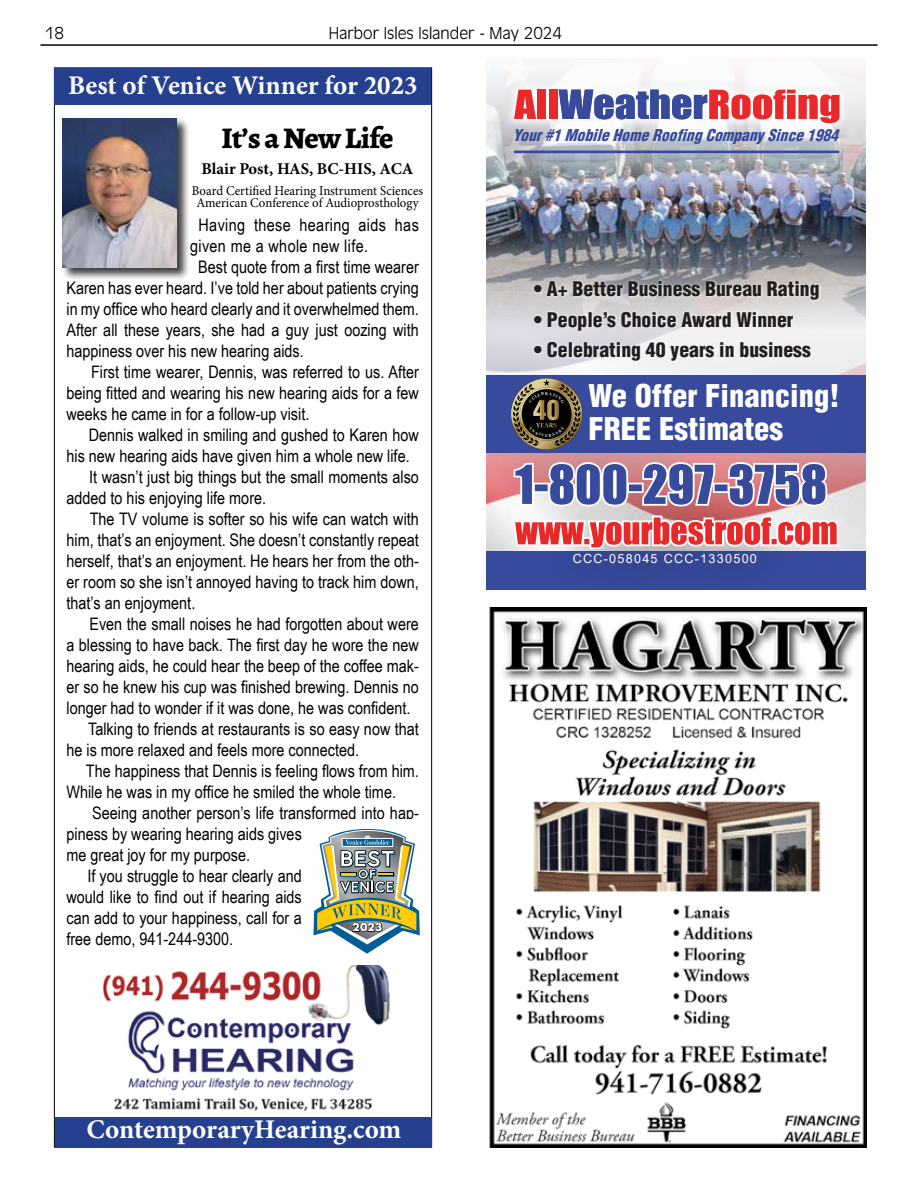
<style>
.page{position:relative;width:918px;height:1188px;background:#fff}
.page>*{position:absolute;margin:0;border:0;box-sizing:border-box;transform-origin:0 0}
.t1{font:900 condensed 30.6px/32.5px "Helvetica";color:#fff}
.t2{font:800 30px "Alegreya";letter-spacing:-.02em;color:#000}
.t3{font:700 27px "Minion Pro";color:#fff}
.t4{font:900 condensed 19.65px "Helvetica";color:#231f20}
.t5{font:300 18px "Antique Oli";color:#000}
.t6{font:17.25px "Arial Narrow";color:#000}
.t7{font:17.25px "Arial Narrow";letter-spacing:.02em;color:#000}
.t8{font:700 16.5px "Minion Pro";color:#000}
.t9{font:italic 900 condensed 15.9px "Helvetica";color:#374a9c}
.t10{font:13.5px/12px "Minion Pro";color:#000;text-align:center;scale:.95 1}
.t11{font:12.6px "Arial";letter-spacing:.1em;color:#fff}
.t12{font:700 10.5px "Futura Std";color:#fff}
</style>
<div class="page">
<hr style="left:40px;top:44px;width:838px;height:2px;background:#000">
<svg style="left:486px;top:333px;width:380px;height:218px"></svg>
<div style="left:486px;top:551px;width:380px;height:39px;background:#374a9c"></div>
<img style="left:486px;top:176px;width:380px;height:157px">
<div style="left:486px;top:375px;width:380px;height:78px;background:#374a9c"></div>
<img style="left:486px;top:68px;width:380px;height:108px">
<svg style="left:514px;top:90px;width:22px;height:29px"></svg>
<div style="left:537px;top:90px;width:9px;height:29px;background:#e9282a"></div>
<div style="left:549px;top:90px;width:8px;height:29px;background:#e9282a"></div>
<svg style="left:559px;top:90px;width:281px;height:33px"></svg>
<hr style="left:514px;top:151px;width:325px;height:2px;background:#374a9c">
<img style="left:530px;top:509px;width:272px;height:51px">
<img style="left:529px;top:275px;width:295px;height:92px">
<svg style="left:514px;top:462px;width:313px;height:44px"></svg>
<svg style="left:513px;top:516px;width:325px;height:33px"></svg>
<img style="left:102px;top:965px;width:288px;height:146px">
<div style="left:55px;top:68px;width:376px;height:37px;background:#25408f"></div>
<div style="left:56px;top:1117px;width:376px;height:31px;background:#25408f"></div>
<div style="left:61px;top:117px;width:129px;height:164px;background:#000;opacity:.75"></div>
<img style="left:62px;top:119px;width:115px;height:149px">
<svg style="left:313px;top:829px;width:107px;height:125px"></svg>
<img style="left:489px;top:608px;width:377px;height:539px">
<svg style="left:511px;top:378px;width:71px;height:72px"></svg>
<p class="t5" style="left:45px;top:24px;width:21px">18</p>
<p class="t5" style="left:329px;top:24px;width:235px">Harbor Isles Islander - May 2024</p>
<h3 class="t3" style="left:68px;top:66px;width:351px">Best of Venice Winner for 2023</h3>
<h2 class="t2" style="left:221px;top:116px;width:174px">It’s a New Life</h2>
<p class="t8" style="left:202px;top:157px;width:213px">Blair Post, HAS, BC-HIS, ACA</p>
<p class="t10" style="left:192px;top:185px;width:245px">Board Certified Hearing Instrument Sciences<br>American Conference of Audioprosthology</p>
<p class="t7" style="left:199px;top:212px;width:222px">Having these hearing aids has</p>
<p class="t7" style="left:190px;top:233px;width:180px">given me a whole new life.</p>
<p class="t6" style="left:198px;top:254px;width:222px">Best quote from a first time wearer</p>
<p class="t6" style="left:66px;top:275px;width:354px">Karen has ever heard. I’ve told her about patients crying</p>
<p class="t6" style="left:66px;top:296px;width:354px">in my office who heard clearly and it overwhelmed them.</p>
<p class="t6" style="left:66px;top:317px;width:354px">After all these years, she had a guy just oozing with</p>
<p class="t6" style="left:66px;top:338px;width:239px">happiness over his new hearing aids.</p>
<p class="t6" style="left:91px;top:359px;width:329px">First time wearer, Dennis, was referred to us. After</p>
<p class="t6" style="left:66px;top:380px;width:354px">being fitted and wearing his new hearing aids for a few</p>
<p class="t6" style="left:66px;top:401px;width:244px">weeks he came in for a follow-up visit.</p>
<p class="t6" style="left:89px;top:422px;width:332px">Dennis walked in smiling and gushed to Karen how</p>
<p class="t6" style="left:66px;top:443px;width:345px">his new hearing aids have given him a whole new life.</p>
<p class="t6" style="left:89px;top:464px;width:331px">It wasn’t just big things but the small moments also</p>
<p class="t6" style="left:66px;top:485px;width:201px">added to his enjoying life more.</p>
<p class="t6" style="left:90px;top:506px;width:331px">The TV volume is softer so his wife can watch with</p>
<p class="t6" style="left:66px;top:527px;width:354px">him, that’s an enjoyment. She doesn’t constantly repeat</p>
<p class="t6" style="left:66px;top:548px;width:354px">herself, that’s an enjoyment. He hears her from the oth-</p>
<p class="t6" style="left:66px;top:569px;width:354px">er room so she isn’t annoyed having to track him down,</p>
<p class="t6" style="left:66px;top:590px;width:130px">that’s an enjoyment.</p>
<p class="t6" style="left:89px;top:611px;width:331px">Even the small noises he had forgotten about were</p>
<p class="t6" style="left:66px;top:632px;width:354px">a blessing to have back. The first day he wore the new</p>
<p class="t6" style="left:66px;top:653px;width:354px">hearing aids, he could hear the beep of the coffee mak-</p>
<p class="t6" style="left:66px;top:674px;width:354px">er so he knew his cup was finished brewing. Dennis no</p>
<p class="t6" style="left:66px;top:695px;width:346px">longer had to wonder if it was done, he was confident.</p>
<p class="t6" style="left:88px;top:716px;width:332px">Talking to friends at restaurants is so easy now that</p>
<p class="t6" style="left:66px;top:737px;width:294px">he is more relaxed and feels more connected.</p>
<p class="t6" style="left:86px;top:758px;width:335px">The happiness that Dennis is feeling flows from him.</p>
<p class="t6" style="left:66px;top:779px;width:331px">While he was in my office he smiled the whole time.</p>
<p class="t6" style="left:92px;top:800px;width:328px">Seeing another person’s life transformed into hap-</p>
<p class="t6" style="left:66px;top:821px;width:237px">piness by wearing hearing aids gives</p>
<p class="t6" style="left:66px;top:842px;width:185px">me great joy for my purpose.</p>
<p class="t6" style="left:87px;top:863px;width:216px">If you struggle to hear clearly and</p>
<p class="t6" style="left:66px;top:884px;width:237px">would like to find out if hearing aids</p>
<p class="t6" style="left:66px;top:905px;width:237px">can add to your happiness, call for a</p>
<p class="t6" style="left:66px;top:926px;width:168px">free demo, 941-244-9300.</p>
<p class="t12" style="left:353px;top:920px;width:31px">2023</p>
<h3 class="t3" style="left:86px;top:1110px;width:316px">ContemporaryHearing.com</h3>
<p class="t9" style="left:512px;top:125px;width:333px">Your#1MobileHomeRoofingCompanySince1984</p>
<p class="t4" style="left:534px;top:277px;width:287px">• A+ Better Business Bureau Rating</p>
<p class="t4" style="left:534px;top:307px;width:261px">• People’s Choice Award Winner</p>
<p class="t4" style="left:534px;top:337px;width:279px">• Celebrating 40 years in business</p>
<h1 class="t1" style="left:589px;top:380px;width:252px">We Offer Financing!<br>FREE Estimates</h1>
<p class="t11" style="left:573px;top:550px;width:186px">CCC-058045 CCC-1330500</p>
</div>
